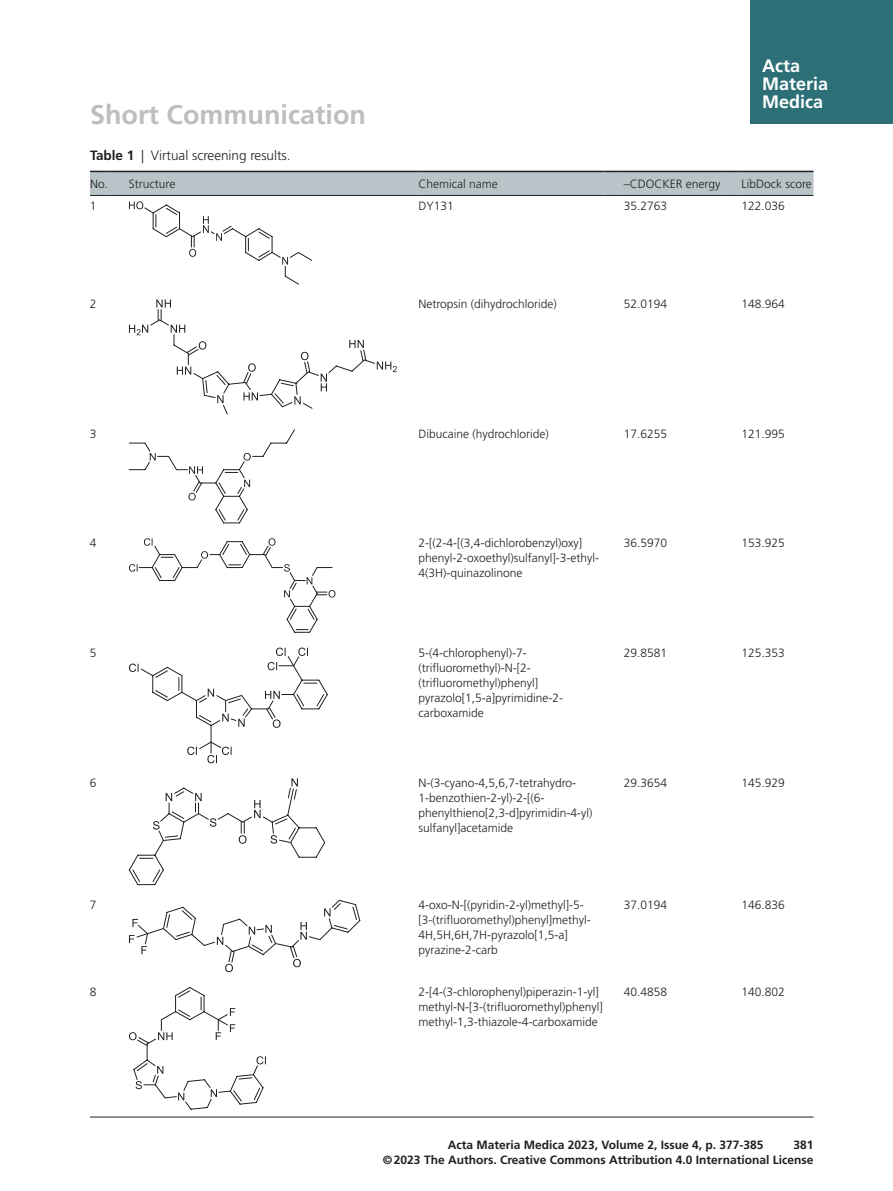
<style>
.page{position:relative;width:893px;height:1191px;background:#fff}
.page>*{position:absolute;margin:0;border:0;box-sizing:border-box;transform-origin:0 0}
.t1{font:700 27px "Frutiger";color:#bfbebe}
.t2{font:700 18px/18px "Frutiger";color:#fff}
.t3{font:300 13.5px "Frutiger";color:#231f20}
.t4{font:300 12px/15px "Frutiger";color:#231f20}
.t5{font:700 12px/15px "Frutiger";color:#231f20;text-align:right}
.s1{font-weight:700}
</style>
<div class="page">
<div style="left:750px;top:0;width:143px;height:124px;background:#2c6f77"></div>
<svg style="left:90px;top:1116px;width:39px;height:1px"></svg>
<hr style="left:129px;top:1116px;width:270px;height:1px;background:#231f20">
<svg style="left:399px;top:1116px;width:19px;height:1px"></svg>
<hr style="left:418px;top:1116px;width:186px;height:1px;background:#231f20">
<svg style="left:604px;top:1116px;width:20px;height:1px"></svg>
<hr style="left:624px;top:1116px;width:98px;height:1px;background:#231f20">
<svg style="left:722px;top:1116px;width:19px;height:1px"></svg>
<hr style="left:741px;top:1116px;width:72px;height:1px;background:#231f20">
<svg style="left:90px;top:171px;width:723px;height:113px"></svg>
<svg style="left:129px;top:299px;width:268px;height:115px"></svg>
<svg style="left:129px;top:429px;width:166px;height:94px"></svg>
<svg style="left:129px;top:538px;width:206px;height:94px"></svg>
<svg style="left:129px;top:647px;width:199px;height:116px"></svg>
<svg style="left:128px;top:778px;width:197px;height:107px"></svg>
<svg style="left:129px;top:900px;width:231px;height:72px"></svg>
<svg style="left:129px;top:987px;width:137px;height:122px"></svg>
<h1 class="t1" style="left:90px;top:99px;width:278px">Short Communication</h1>
<h2 class="t2" style="left:762px;top:57px;width:68px">Acta<br>Materia<br>Medica</h2>
<p class="t3" style="left:90px;top:148px;width:202px"><span class="s1">Table 1</span> | Virtual screening results.</p>
<p class="t4" style="left:90px;top:176px;width:87px">No. Structure</p>
<p class="t4" style="left:418px;top:176px;width:81px">Chemical name</p>
<p class="t4" style="left:624px;top:176px;width:98px">–CDOCKER energy</p>
<p class="t4" style="left:741px;top:176px;width:72px">LibDock score</p>
<p class="t4" style="left:90px;top:199px;width:8px">1</p>
<p class="t4" style="left:418px;top:199px;width:37px">DY131</p>
<p class="t4" style="left:624px;top:199px;width:45px">35.2763</p>
<p class="t4" style="left:741px;top:199px;width:45px">122.036</p>
<p class="t4" style="left:90px;top:297px;width:8px">2</p>
<p class="t4" style="left:418px;top:297px;width:140px">Netropsin (dihydrochloride)</p>
<p class="t4" style="left:624px;top:297px;width:45px">52.0194</p>
<p class="t4" style="left:741px;top:297px;width:45px">148.964</p>
<p class="t4" style="left:90px;top:427px;width:8px">3</p>
<p class="t4" style="left:418px;top:427px;width:132px">Dibucaine (hydrochloride)</p>
<p class="t4" style="left:624px;top:427px;width:45px">17.6255</p>
<p class="t4" style="left:741px;top:427px;width:45px">121.995</p>
<p class="t4" style="left:90px;top:536px;width:8px">4</p>
<p class="t4" style="left:418px;top:536px;width:182px">2-[(2-4-[(3,4-dichlorobenzyl)oxy] phenyl-2-oxoethyl)sulfanyl]-3-ethyl-<br>4(3H)-quinazolinone</p>
<p class="t4" style="left:624px;top:536px;width:45px">36.5970</p>
<p class="t4" style="left:741px;top:536px;width:45px">153.925</p>
<p class="t4" style="left:90px;top:645px;width:8px">5</p>
<p class="t4" style="left:418px;top:645px;width:146px">5-(4-chlorophenyl)-7- (trifluoromethyl)-N-[2- (trifluoromethyl)phenyl] pyrazolo[1,5-a]pyrimidine-2- carboxamide</p>
<p class="t4" style="left:624px;top:645px;width:45px">29.8581</p>
<p class="t4" style="left:741px;top:645px;width:45px">125.353</p>
<p class="t4" style="left:90px;top:776px;width:8px">6</p>
<p class="t4" style="left:418px;top:776px;width:176px">N-(3-cyano-4,5,6,7-tetrahydro-<br>1-benzothien-2-yl)-2-[(6- phenylthieno[2,3-d]pyrimidin-4-yl) sulfanyl]acetamide</p>
<p class="t4" style="left:624px;top:776px;width:45px">29.3654</p>
<p class="t4" style="left:741px;top:776px;width:45px">145.929</p>
<p class="t4" style="left:90px;top:897px;width:8px">7</p>
<p class="t4" style="left:418px;top:897px;width:174px">4-oxo-N-[(pyridin-2-yl)methyl]-5- [3-(trifluoromethyl)phenyl]methyl-<br>4H,5H,6H,7H-pyrazolo[1,5-a] pyrazine-2-carb</p>
<p class="t4" style="left:624px;top:897px;width:45px">37.0194</p>
<p class="t4" style="left:741px;top:897px;width:45px">146.836</p>
<p class="t4" style="left:90px;top:984px;width:8px">8</p>
<p class="t4" style="left:418px;top:984px;width:186px">2-[4-(3-chlorophenyl)piperazin-1-yl] methyl-N-[3-(trifluoromethyl)phenyl] methyl-1,3-thiazole-4-carboxamide</p>
<p class="t4" style="left:624px;top:984px;width:45px">40.4858</p>
<p class="t4" style="left:741px;top:984px;width:45px">140.802</p>
<p class="t5" style="left:448px;top:1137px;width:317px">Acta Materia Medica 2023, Volume 2, Issue 4, p. 377-385</p>
<p class="t5" style="left:383px;top:1137px;width:432px">381<br>©2023 The Authors. Creative Commons Attribution 4.0 International License</p>
</div>
